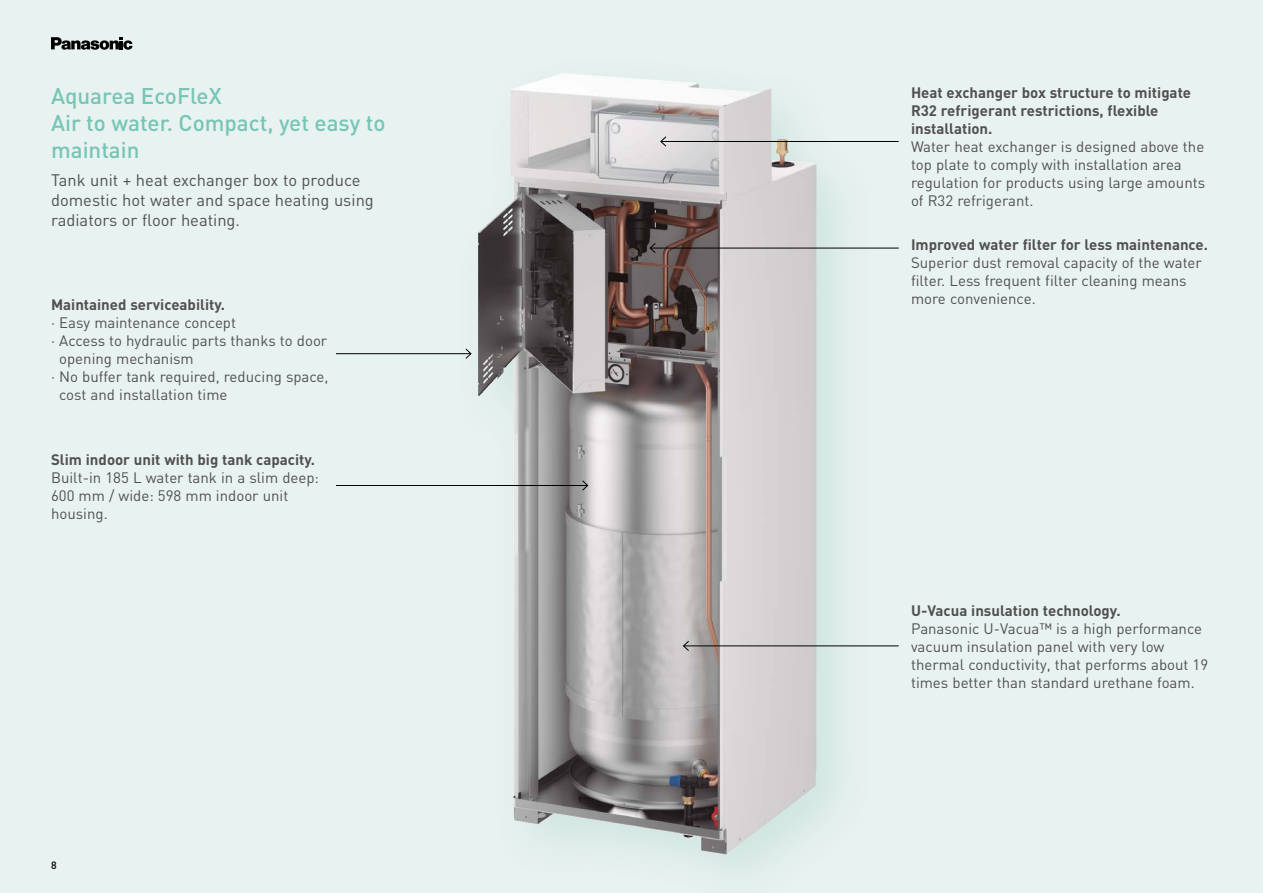
<style>
.page{position:relative;width:1263px;height:893px;background:#e8f2f0}
.page>*{position:absolute;margin:0;border:0;box-sizing:border-box;transform-origin:0 0}
.t1{font:500 22.5px/27px "DIN";color:#77c5b6}
.t2{font:16.5px/19.8px "DIN";color:#515051}
.t3{font:15px/18px "DIN";color:#515051}
.t4{font:700 15px/18px "DIN";color:#515051}
.t5{font:500 10.5px "DIN";color:#000}
</style>
<div class="page">
<div style="left:453px;top:50px;width:425px;height:843px;background:#68ad9e;opacity:.2"></div>
<img style="left:478px;top:73px;width:339px;height:782px">
<hr style="left:661px;top:141px;width:238px;height:1px;background:#000">
<svg style="left:660px;top:136px;width:7px;height:11px"></svg>
<hr style="left:336px;top:353px;width:135px;height:1px;background:#000">
<svg style="left:465px;top:348px;width:7px;height:11px"></svg>
<hr style="left:683px;top:646px;width:216px;height:1px;background:#000">
<svg style="left:683px;top:640px;width:6px;height:11px"></svg>
<hr style="left:336px;top:485px;width:252px;height:1px;background:#000">
<svg style="left:582px;top:480px;width:7px;height:11px"></svg>
<hr style="left:650px;top:248px;width:249px;height:1px;background:#000">
<svg style="left:649px;top:242px;width:7px;height:12px"></svg>
<svg style="left:51px;top:37px;width:82px;height:13px"></svg>
<h1 class="t1" style="left:51px;top:81px;width:336px">Aquarea EcoFleX<br>Air to water. Compact, yet easy to maintain</h1>
<p class="t2" style="left:51px;top:170px;width:324px">Tank unit + heat exchanger box to produce domestic hot water and space heating using radiators or floor heating.</p>
<p class="t4" style="left:51px;top:295px;width:176px">Maintained serviceability.</p>
<p class="t3" style="left:51px;top:313px;width:187px">· Easy maintenance concept</p>
<p class="t3" style="left:51px;top:331px;width:278px">· Access to hydraulic parts thanks to door</p>
<p class="t3" style="left:59px;top:349px;width:136px">opening mechanism</p>
<p class="t3" style="left:51px;top:367px;width:279px">· No buffer tank required, reducing space,</p>
<p class="t3" style="left:59px;top:385px;width:170px">cost and installation time</p>
<p class="t4" style="left:51px;top:450px;width:266px">Slim indoor unit with big tank capacity.</p>
<p class="t3" style="left:51px;top:468px;width:270px">Built-in 185 L water tank in a slim deep:<br>600 mm / wide: 598 mm indoor unit housing.</p>
<p class="t5" style="left:51px;top:858px;width:7px">8</p>
<p class="t4" style="left:911px;top:82px;width:282px">Heat exchanger box structure to mitigate<br>R32 refrigerant restrictions, flexible installation.</p>
<p class="t3" style="left:911px;top:137px;width:296px">Water heat exchanger is designed above the top plate to comply with installation area regulation for products using large amounts of R32 refrigerant.</p>
<p class="t4" style="left:911px;top:235px;width:299px">Improved water filter for less maintenance.</p>
<p class="t3" style="left:911px;top:254px;width:292px">Superior dust removal capacity of the water filter. Less frequent filter cleaning means more convenience.</p>
<p class="t4" style="left:911px;top:601px;width:211px">U-Vacua insulation technology.</p>
<p class="t3" style="left:911px;top:619px;width:299px">Panasonic U-Vacua™ is a high performance vacuum insulation panel with very low thermal conductivity, that performs about 19 times better than standard urethane foam.</p>
</div>
